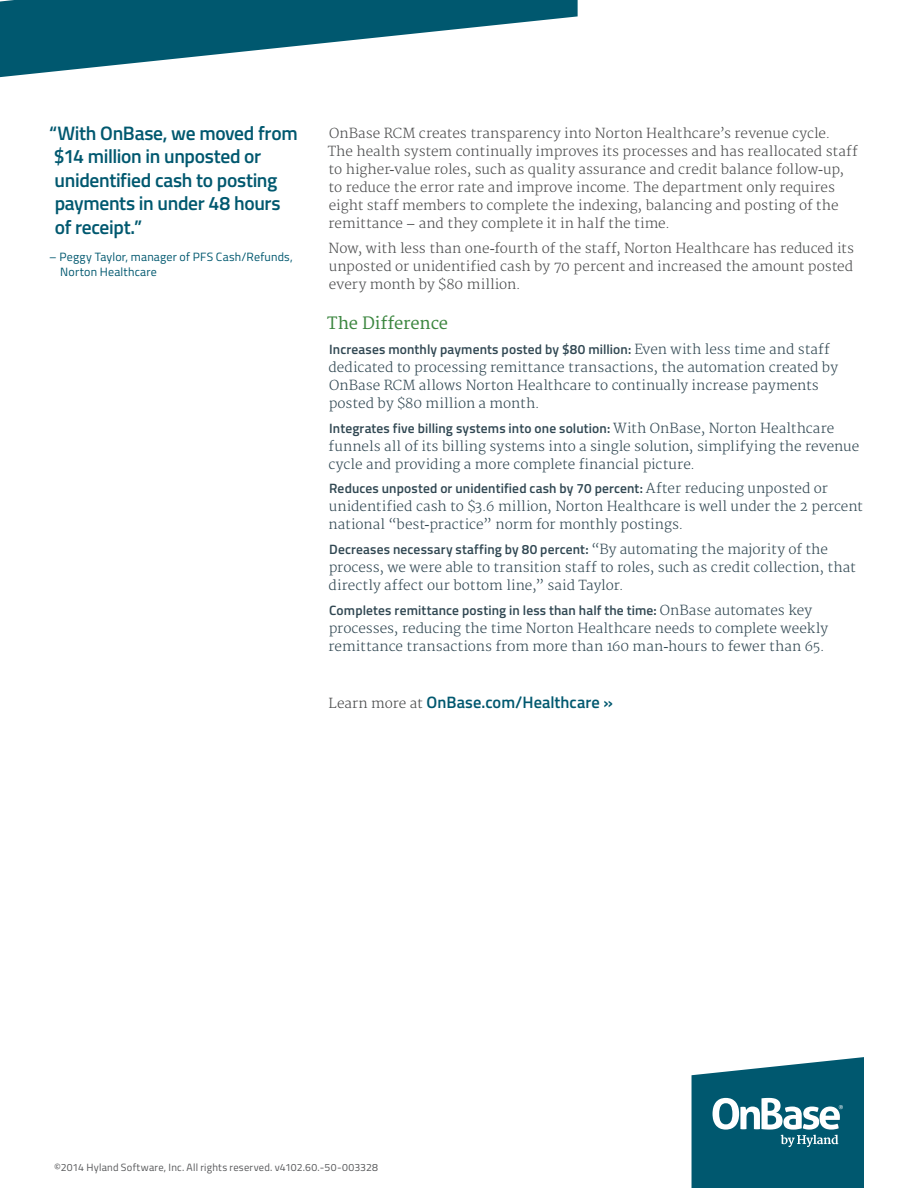
<style>
.page{position:relative;width:918px;height:1188px;background:#fff}
.page>*{position:absolute;margin:0;border:0;box-sizing:border-box;transform-origin:0 0}
.t1{font:600 19.5px/23.4px "Titillium";letter-spacing:-.02em;color:#00586f}
.t2{font:600 16.5px "Titillium";letter-spacing:.005em;color:#00586f}
.t3{font:16.5px "Merriweather";letter-spacing:-.01em;color:#3b863f}
.t4{font:300 13.5px/18px "Merriweather";color:#304752}
.t5{font:300 13.5px/18px "Merriweather";color:#4b4c4d}
.t6{font:12px/15px "Titillium";letter-spacing:.015em;color:#00586f}
.t7{font:10.5px "Titillium";letter-spacing:.02em;color:#57585a}
.s1{font-family:"Georgia";font-weight:400}
.s2{font-family:"Titillium";font-weight:600}
.s3{font-family:"Merriweather";font-weight:300;font-size:13.5px;color:#464748}
</style>
<div class="page">
<svg style="left:692px;top:1057px;width:172px;height:131px;background:#2b7487"></svg>
<svg style="left:0;top:0;width:578px;height:77px;fill:#00586f"></svg>
<p class="t1" style="left:49px;top:120px;width:250px">“With OnBase, we moved from $14 million in unposted or unidentified cash to posting payments in under 48 hours<br>of receipt.”</p>
<p class="t6" style="left:60px;top:248px;width:234px;text-indent:-11px">– Peggy Taylor, manager of PFS Cash/Refunds,<br>Norton Healthcare</p>
<p class="t5" style="left:328px;top:125px;width:531px">OnBase RCM creates transparency into Norton Healthcare’s revenue cycle.<br>The health system continually improves its processes and has reallocated staff to higher<span class="s1">-</span>value roles, such as quality assurance and credit balance follow<span class="s1">-</span>up, to reduce the error rate and improve income. The department only requires eight staff members to complete the indexing, balancing and posting of the remittance <span class="s1">–</span> and they complete it in half the time.</p>
<p class="t5" style="left:329px;top:239px;width:527px;text-align:justify">Now, with less than one<span class="s1">-</span>fourth of the staff, Norton Healthcare has reduced its unposted or unidentified cash by 70 percent and increased the amount posted every month by $80 million.</p>
<p class="t3" style="left:327px;top:314px;width:122px">The Difference</p>
<p class="t4" style="left:329px;top:341px;width:511px"><span class="s2">Increases monthly payments posted by $80 million:</span> Even with less time and staff dedicated to processing remittance transactions, the automation created by OnBase RCM allows Norton Healthcare to continually increase payments posted by $80 million a month.</p>
<p class="t4" style="left:329px;top:419px;width:532px"><span class="s2">Integrates five billing systems into one solution:</span> With OnBase, Norton Healthcare funnels all of its billing systems into a single solution, simplifying the revenue cycle and providing a more complete financial picture.</p>
<p class="t4" style="left:329px;top:480px;width:536px"><span class="s2">Reduces unposted or unidentified cash by 70 percent:</span> After reducing unposted or unidentified cash to $3.6 million, Norton Healthcare is well under the 2 percent national “best<span class="s1">-</span>practice” norm for monthly postings.</p>
<p class="t4" style="left:329px;top:541px;width:529px"><span class="s2">Decreases necessary staffing by 80 percent:</span> “By automating the majority of the process, we were able to transition staff to roles, such as credit collection, that directly affect our bottom line,” said Taylor.</p>
<p class="t4" style="left:329px;top:602px;width:501px"><span class="s2">Completes remittance posting in less than half the time:</span> OnBase automates key processes, reducing the time Norton Healthcare needs to complete weekly remittance transactions from more than 160 man<span class="s1">-</span>hours to fewer than 65.</p>
<p class="t2" style="left:329px;top:690px;width:286px"><span class="s3">Learn more at</span> OnBase.com/Healthcare »</p>
<p class="t7" style="left:54px;top:1159px;width:326px">©2014 Hyland Software, Inc. All rights reserved. v4102.60.-50-003328</p>
</div>
